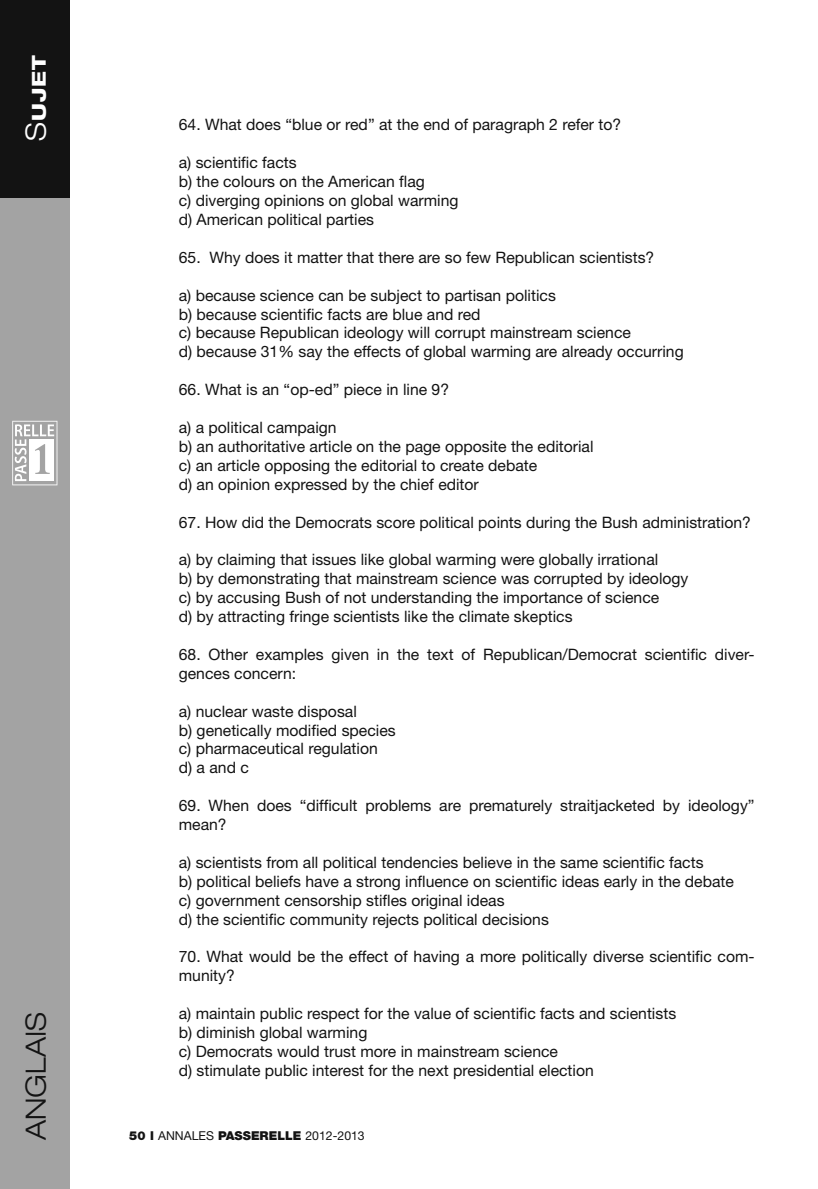
<style>
.page{position:relative;width:818px;height:1189px;background:#fff}
.page>*{position:absolute;margin:0;border:0;box-sizing:border-box;transform-origin:0 0}
.t1{font:300 expanded 28px "Helvetica Neue";color:#131313}
.t2{font:800 expanded 19.25px "Helvetica Neue";color:#fff}
.t3{font:15.75px/18.9px "Helvetica Neue";color:#131313}
.t4{font:12.25px "Helvetica Neue";color:#131313}
.s1{font-weight:300;font-size:28px}
.s2{font-weight:900}
</style>
<div class="page">
<div style="left:0;top:0;width:70px;height:1188px;background:#a3a3a3"></div>
<div style="left:0;top:0;width:70px;height:197px;background:#131313"></div>
<svg style="left:12px;top:421px;width:45px;height:64px"></svg>
<p class="t2" style="left:27px;top:141px;width:87px;rotate:-90deg"><span class="s1">S</span>ujet</p>
<h1 class="t1" style="left:19px;top:1140px;width:129px;rotate:-90deg">anglais</h1>
<p class="t3" style="left:179px;top:115px;width:444px">64. What does “blue or red” at the end of paragraph 2 refer to?</p>
<p class="t3" style="left:179px;top:153px;width:281px">a) scientific facts<br>b) the colours on the American flag<br>c) diverging opinions on global warming d) American political parties</p>
<p class="t3" style="left:179px;top:247px;width:477px">65. Why does it matter that there are so few Republican scientists?</p>
<p class="t3" style="left:179px;top:285px;width:506px">a) because science can be subject to partisan politics<br>b) because scientific facts are blue and red<br>c) because Republican ideology will corrupt mainstream science<br>d) because 31% say the effects of global warming are already occurring</p>
<p class="t3" style="left:179px;top:380px;width:272px">66. What is an “op-ed” piece in line 9?</p>
<p class="t3" style="left:179px;top:418px;width:416px">a) a political campaign<br>b) an authoritative article on the page opposite the editorial c) an article opposing the editorial to create debate<br>d) an opinion expressed by the chief editor</p>
<p class="t3" style="left:179px;top:512px;width:573px">67. How did the Democrats score political points during the Bush administration?</p>
<p class="t3" style="left:179px;top:550px;width:511px">a) by claiming that issues like global warming were globally irrational<br>b) by demonstrating that mainstream science was corrupted by ideology c) by accusing Bush of not understanding the importance of science<br>d) by attracting fringe scientists like the climate skeptics</p>
<p class="t3" style="left:179px;top:644px;width:577px">68. Other examples given in the text of Republican/Democrat scientific diver&shy;gences concern:</p>
<p class="t3" style="left:179px;top:701px;width:218px">a) nuclear waste disposal<br>b) genetically modified species c) pharmaceutical regulation<br>d) a and c</p>
<p class="t3" style="left:179px;top:796px;width:577px">69. When does “difficult problems are prematurely straitjacketed by ideology” mean?</p>
<p class="t3" style="left:179px;top:852px;width:556px">a) scientists from all political tendencies believe in the same scientific facts<br>b) political beliefs have a strong influence on scientific ideas early in the debate c) government censorship stifles original ideas<br>d) the scientific community rejects political decisions</p>
<p class="t3" style="left:179px;top:947px;width:577px">70. What would be the effect of having a more politically diverse scientific com&shy;munity?</p>
<p class="t3" style="left:179px;top:1003px;width:499px">a) maintain public respect for the value of scientific facts and scientists b) diminish global warming<br>c) Democrats would trust more in mainstream science<br>d) stimulate public interest for the next presidential election</p>
<p class="t4" style="left:129px;top:1128px;width:237px"><span class="s2">50 l</span> ANNALES <span class="s2">PASSERELLE</span> 2012-2013</p>
</div>
